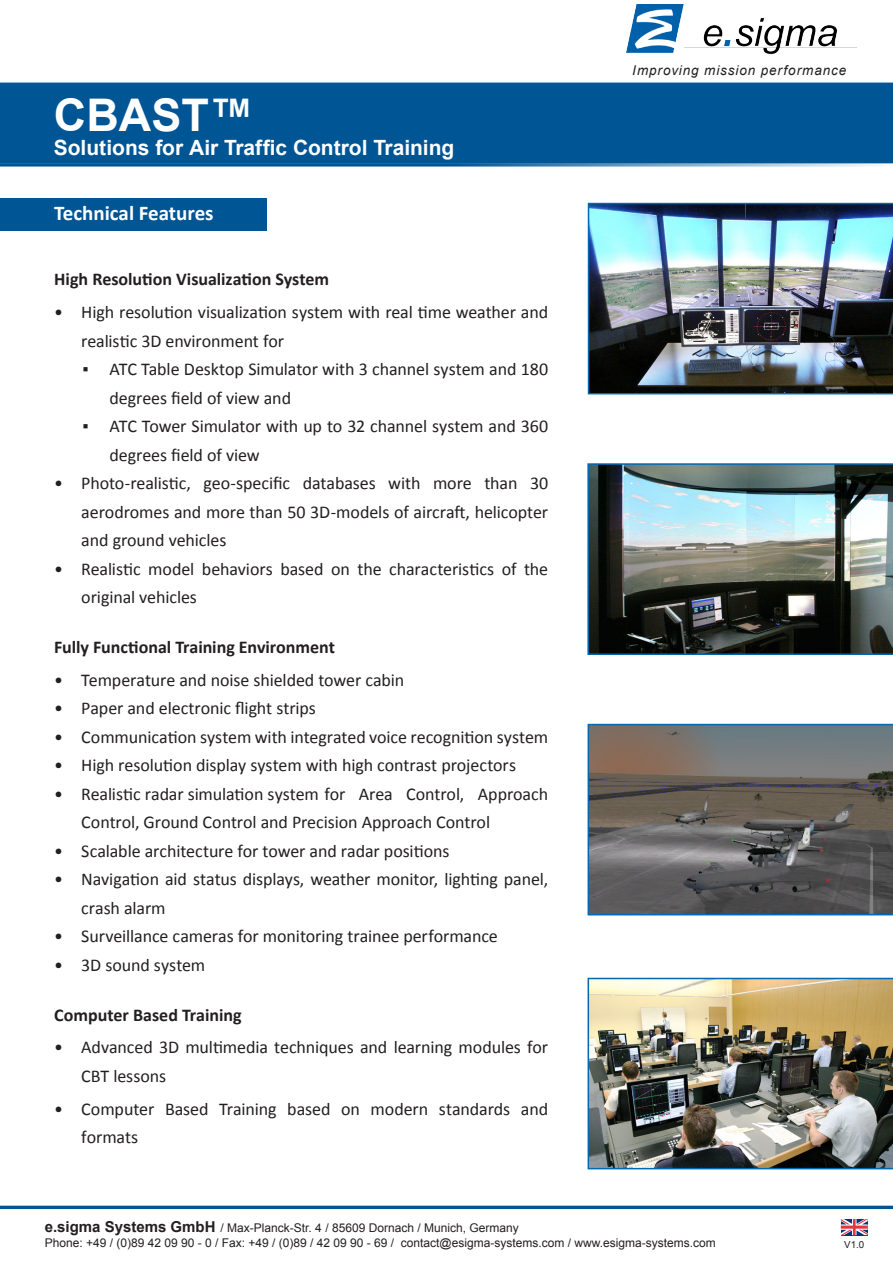
<style>
.page{position:relative;width:893px;height:1263px;background:#fff}
.page>*{position:absolute;margin:0;border:0;box-sizing:border-box;transform-origin:0 0}
.t1{font:700 45px "Arial";color:#fff}
.t2{font:700 21px "Arial";color:#fff}
.t3{font:700 21px "Calibri";color:#fff}
.t4{font:18px/28.5px "Calibri";letter-spacing:-.005em;color:#231f20}
.t5{font:700 18px "Calibri";color:#231f20}
.t6{font:italic 13.5px "Arial";letter-spacing:.07em;color:#231f20}
.t7{font:12px "Arial";color:#231f20}
.t8{font:9.75px "Arial";color:#231f20}
.s1{font-weight:700;font-size:15px}
</style>
<div class="page">
<svg style="left:0;top:1205px;width:893px;height:5px"></svg>
<div style="left:1px;top:83px;width:891px;height:80px;background:#005595"></div>
<svg style="left:0;top:163px;width:893px;height:4px;background:#538cb7"></svg>
<hr style="left:0;top:1206px;width:893px;height:3px;background:#005595">
<svg style="left:840px;top:1219px;width:28px;height:17px"></svg>
<img style="left:626px;top:4px;width:231px;height:50px">
<div style="left:0;top:199px;width:266px;height:32px;background:#005595"></div>
<img style="left:587px;top:463px;width:306px;height:192px">
<img style="left:588px;top:203px;width:305px;height:191px">
<svg style="left:588px;top:724px;width:305px;height:191px;background:#656462"></svg>
<img style="left:588px;top:978px;width:305px;height:191px">
<p class="t1" style="left:54px;top:85px;width:201px">CBAST™</p>
<p class="t2" style="left:54px;top:134px;width:402px">Solutions for Air Traffic Control Training</p>
<p class="t3" style="left:54px;top:200px;width:161px">Technical Features</p>
<p class="t5" style="left:54px;top:268px;width:276px">High Resolution Visualization System</p>
<p class="t4" style="left:81px;top:298px;width:468px;text-indent:-27px">• High resolution visualization system with real time weather and realistic 3D environment for</p>
<p class="t4" style="left:110px;top:355px;width:440px;text-indent:-27px">▪ ATC Table Desktop Simulator with 3 channel system and 180 degrees field of view and</p>
<p class="t4" style="left:110px;top:412px;width:440px;text-indent:-27px">▪ ATC Tower Simulator with up to 32 channel system and 360 degrees field of view</p>
<p class="t4" style="left:81px;top:469px;width:468px;text-align:justify;text-indent:-27px">• Photo-realistic, geo-specific databases with more than 30 aerodromes and more than 50 3D-models of aircraft, helicopter and ground vehicles</p>
<p class="t4" style="left:81px;top:554px;width:468px;text-indent:-27px">• Realistic model behaviors based on the characteristics of the original vehicles</p>
<p class="t5" style="left:54px;top:635px;width:282px">Fully Functional Training Environment</p>
<p class="t4" style="left:54px;top:665px;width:352px">• Temperature and noise shielded tower cabin</p>
<p class="t4" style="left:54px;top:694px;width:263px">• Paper and electronic flight strips</p>
<p class="t4" style="left:54px;top:722px;width:495px">• Communication system with integrated voice recognition system</p>
<p class="t4" style="left:54px;top:751px;width:463px">• High resolution display system with high contrast projectors</p>
<p class="t4" style="left:81px;top:779px;width:468px;text-indent:-27px">• Realistic radar simulation system for Area Control, Approach<br>Control, Ground Control and Precision Approach Control</p>
<p class="t4" style="left:54px;top:836px;width:397px">• Scalable architecture for tower and radar positions</p>
<p class="t4" style="left:81px;top:865px;width:468px;text-indent:-27px">• Navigation aid status displays, weather monitor, lighting panel, crash alarm</p>
<p class="t4" style="left:54px;top:922px;width:445px">• Surveillance cameras for monitoring trainee performance</p>
<p class="t4" style="left:54px;top:950px;width:153px">• 3D sound system</p>
<p class="t5" style="left:54px;top:1003px;width:189px">Computer Based Training</p>
<p class="t4" style="left:81px;top:1033px;width:468px;text-indent:-27px">• Advanced 3D multimedia techniques and learning modules for<br>CBT lessons</p>
<p class="t4" style="left:81px;top:1094px;width:468px;text-indent:-27px">• Computer Based Training based on modern standards and formats</p>
<p class="t6" style="left:632px;top:62px;width:216px">Improving mission performance</p>
<p class="t7" style="left:45px;top:1220px;width:476px"><span class="s1">e.sigma Systems GmbH</span> / Max-Planck-Str. 4 / 85609 Dornach / Munich, Germany</p>
<p class="t7" style="left:45px;top:1234px;width:673px">Phone: +49 / (0)89 42 09 90 - 0 / Fax: +49 / (0)89 / 42 09 90 - 69 / contact@esigma-systems.com / www.esigma-systems.com</p>
<p class="t8" style="left:844px;top:1238px;width:22px">V1.0</p>
</div>
